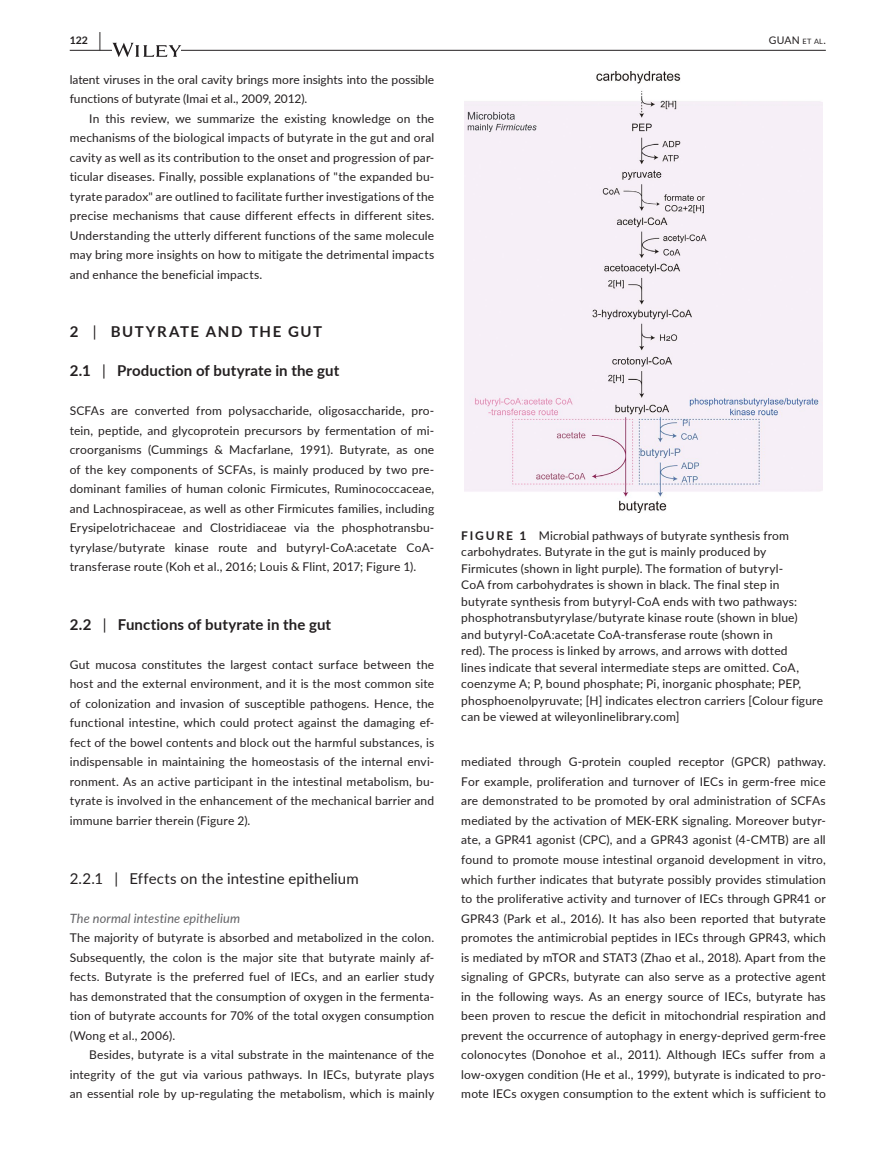
<style>
.page{position:relative;width:893px;height:1174px;background:#fff}
.page>*{position:absolute;margin:0;border:0;box-sizing:border-box;transform-origin:0 0}
.t1{font:700 15px "Lato";letter-spacing:.01em;color:#231f20}
.t2{font:15px "Lato";letter-spacing:.005em;color:#231f20}
.t3{font:700 15px "Lato";letter-spacing:.11em;color:#231f20}
.t4{font:italic 12.75px "Lato";letter-spacing:.01em;color:#636366}
.t5{font:12px/19.5px "Lato";letter-spacing:.015em;color:#231f20;text-align:justify}
.t6{font:10.5px "Lato";color:#231f20}
.t7{font:700 10.5px "Lato";color:#231f20}
.s1{font-size:19.5px}
.s2{font-size:7.35px}
.s3{font-weight:400}
.s4{font-weight:700}
</style>
<div class="page">
<hr style="left:70px;top:50px;width:756px;height:1px;background:#231f20">
<svg style="left:112px;top:43px;width:69px;height:14px"></svg>
<div style="left:461px;top:72px;width:365px;height:441px;background:linear-gradient(to bottom,#fff,#fff)"></div>
<img style="left:465px;top:72px;width:357px;height:441px">
<p class="t7" style="left:70px;top:33px;width:33px">122 <span class="s1">|</span></p>
<p class="t6" style="left:769px;top:33px;width:58px">GUAN <span class="s2">et al</span>.</p>
<p class="t5" style="left:70px;top:69px;width:366px">latent viruses in the oral cavity brings more insights into the possible functions of butyrate (Imai et al., 2009, 2012).</p>
<p class="t5" style="left:70px;top:108px;width:366px;text-indent:20px">In this review, we summarize the existing knowledge on the mechanisms of the biological impacts of butyrate in the gut and oral cavity as well as its contribution to the onset and progression of par&shy;ticular diseases. Finally, possible explanations of "the expanded bu&shy;tyrate paradox" are outlined to facilitate further investigations of the precise mechanisms that cause different effects in different sites.<br>Understanding the utterly different functions of the same molecule may bring more insights on how to mitigate the detrimental impacts and enhance the beneficial impacts.</p>
<p class="t3" style="left:70px;top:321px;width:254px">2 <span class="s3">|</span> BUTYRATE AND THE GUT</p>
<p class="t1" style="left:70px;top:360px;width:271px">2.1 <span class="s3">|</span> Production of butyrate in the gut</p>
<p class="t5" style="left:70px;top:401px;width:366px">SCFAs are converted from polysaccharide, oligosaccharide, pro&shy;tein, peptide, and glycoprotein precursors by fermentation of mi&shy;croorganisms (Cummings &amp; Macfarlane, 1991). Butyrate, as one of the key components of SCFAs, is mainly produced by two pre&shy;dominant families of human colonic Firmicutes, Ruminococcaceae, and Lachnospiraceae, as well as other Firmicutes families, including Erysipelotrichaceae and Clostridiaceae via the phosphotransbu&shy;tyrylase/butyrate kinase route and butyryl-CoA:acetate CoA&shy;transferase route (Koh et al., 2016; Louis &amp; Flint, 2017; Figure 1).</p>
<p class="t1" style="left:70px;top:613px;width:263px">2.2 <span class="s3">|</span> Functions of butyrate in the gut</p>
<p class="t5" style="left:70px;top:654px;width:366px">Gut mucosa constitutes the largest contact surface between the host and the external environment, and it is the most common site of colonization and invasion of susceptible pathogens. Hence, the functional intestine, which could protect against the damaging ef&shy;fect of the bowel contents and block out the harmful substances, is indispensable in maintaining the homeostasis of the internal envi&shy;ronment. As an active participant in the intestinal metabolism, bu&shy;tyrate is involved in the enhancement of the mechanical barrier and immune barrier therein (Figure 2).</p>
<p class="t2" style="left:70px;top:867px;width:290px">2.2.1 | Effects on the intestine epithelium</p>
<p class="t4" style="left:70px;top:908px;width:172px">The normal intestine epithelium</p>
<p class="t5" style="left:70px;top:927px;width:366px">The majority of butyrate is absorbed and metabolized in the colon.<br>Subsequently, the colon is the major site that butyrate mainly af&shy;fects. Butyrate is the preferred fuel of IECs, and an earlier study has demonstrated that the consumption of oxygen in the fermenta&shy;tion of butyrate accounts for 70% of the total oxygen consumption (Wong et al., 2006).</p>
<p class="t5" style="left:70px;top:1044px;width:366px;text-indent:20px">Besides, butyrate is a vital substrate in the maintenance of the integrity of the gut via various pathways. In IECs, butyrate plays an essential role by up-regulating the metabolism, which is mainly</p>
<p class="t5" style="left:461px;top:527px;width:363px;line-height:16.5px;text-align:left"><span class="s4">FIGURE 1</span> Microbial pathways of butyrate synthesis from carbohydrates. Butyrate in the gut is mainly produced by Firmicutes (shown in light purple). The formation of butyryl-<br>CoA from carbohydrates is shown in black. The final step in butyrate synthesis from butyryl-CoA ends with two pathways: phosphotransbutyrylase/butyrate kinase route (shown in blue)<br>and butyryl-CoA:acetate CoA-transferase route (shown in<br>red). The process is linked by arrows, and arrows with dotted<br>lines indicate that several intermediate steps are omitted. CoA, coenzyme A; P, bound phosphate; Pi, inorganic phosphate; PEP, phosphoenolpyruvate; [H] indicates electron carriers [Colour figure can be viewed at wileyonlinelibrary.com]</p>
<p class="t5" style="left:461px;top:752px;width:366px">mediated through G-protein coupled receptor (GPCR) pathway.<br>For example, proliferation and turnover of IECs in germ-free mice are demonstrated to be promoted by oral administration of SCFAs mediated by the activation of MEK-ERK signaling. Moreover butyr&shy;ate, a GPR41 agonist (CPC), and a GPR43 agonist (4-CMTB) are all found to promote mouse intestinal organoid development in vitro, which further indicates that butyrate possibly provides stimulation to the proliferative activity and turnover of IECs through GPR41 or GPR43 (Park et al., 2016). It has also been reported that butyrate promotes the antimicrobial peptides in IECs through GPR43, which is mediated by mTOR and STAT3 (Zhao et al., 2018). Apart from the signaling of GPCRs, butyrate can also serve as a protective agent in the following ways. As an energy source of IECs, butyrate has been proven to rescue the deficit in mitochondrial respiration and prevent the occurrence of autophagy in energy-deprived germ-free colonocytes (Donohoe et al., 2011). Although IECs suffer from a low-oxygen condition (He et al., 1999), butyrate is indicated to pro&shy;mote IECs oxygen consumption to the extent which is sufficient to</p>
</div>
